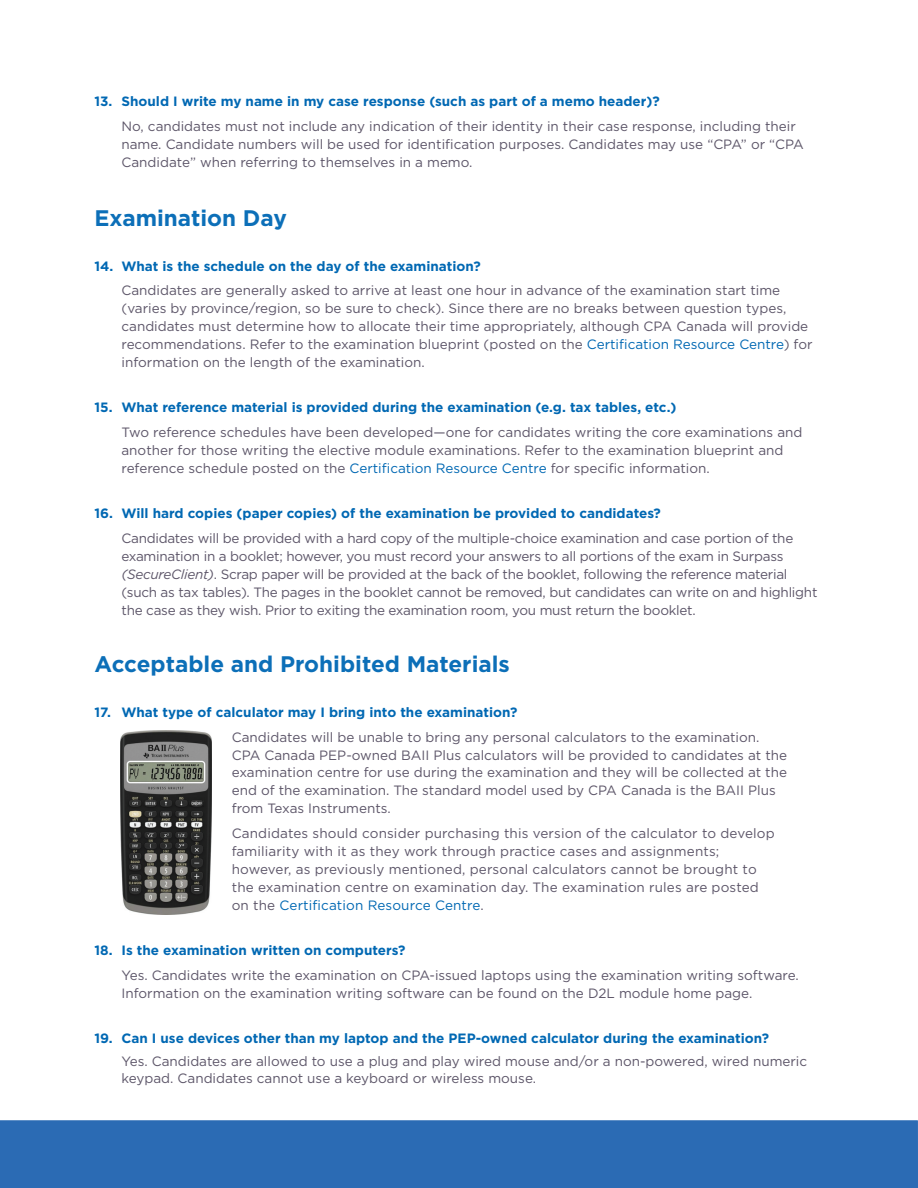
<style>
.page{position:relative;width:918px;height:1188px;background:#fff}
.page>*{position:absolute;margin:0;border:0;box-sizing:border-box;transform-origin:0 0}
.t1{font:700 22.5px "Gotham";color:#0c6fb8}
.t2{font:13.5px/18px "Gotham";color:#5d5669}
.t3{font:13.5px/18px "Gotham";letter-spacing:-.02em;color:#5d5669}
.t4{font:700 13.5px "Gotham";color:#0168b3}
.s1{color:#0168b3}
.s2{font-style:italic}
</style>
<div class="page">
<div style="left:0;top:1120px;width:918px;height:68px;background:#2b6bb4"></div>
<img style="left:121px;top:730px;width:91px;height:184px">
<p class="t4" style="left:94px;top:93px;width:567px">13. Should I write my name in my case response (such as part of a memo header)?</p>
<p class="t2" style="left:122px;top:117px;width:684px">No, candidates must not include any indication of their identity in their case response, including their name. Candidate numbers will be used for identification purposes. Candidates may use “CPA” or “CPA<br>Candidate” when referring to themselves in a memo.</p>
<h1 class="t1" style="left:94px;top:203px;width:194px">Examination Day</h1>
<p class="t4" style="left:94px;top:257px;width:388px">14. What is the schedule on the day of the examination?</p>
<p class="t2" style="left:122px;top:281px;width:693px">Candidates are generally asked to arrive at least one hour in advance of the examination start time (varies by province/region, so be sure to check). Since there are no breaks between question types, candidates must determine how to allocate their time appropriately, although CPA Canada will provide recommendations. Refer to the examination blueprint (posted on the <span class="s1">Certification Resource Centre</span>) for information on the length of the examination.</p>
<p class="t4" style="left:94px;top:399px;width:584px">15. What reference material is provided during the examination (e.g. tax tables, etc.)</p>
<p class="t2" style="left:122px;top:423px;width:682px">Two reference schedules have been developed—one for candidates writing the core examinations and another for those writing the elective module examinations. Refer to the examination blueprint and reference schedule posted on the <span class="s1">Certification Resource Centre</span> for specific information.</p>
<p class="t4" style="left:94px;top:504px;width:568px">16. Will hard copies (paper copies) of the examination be provided to candidates?</p>
<p class="t3" style="left:122px;top:529px;width:697px">Candidates will be provided with a hard copy of the multiple-choice examination and case portion of the examination in a booklet; however, you must record your answers to all portions of the exam in Surpass <span class="s2">(SecureClient)</span>. Scrap paper will be provided at the back of the booklet, following the reference material (such as tax tables). The pages in the booklet cannot be removed, but candidates can write on and highlight the case as they wish. Prior to exiting the examination room, you must return the booklet.</p>
<h1 class="t1" style="left:94px;top:649px;width:417px">Acceptable and Prohibited Materials</h1>
<p class="t4" style="left:94px;top:703px;width:424px">17. What type of calculator may I bring into the examination?</p>
<p class="t2" style="left:232px;top:727px;width:557px">Candidates will be unable to bring any personal calculators to the examination.<br>CPA Canada PEP-owned BAII Plus calculators will be provided to candidates at the examination centre for use during the examination and they will be collected at the end of the examination. The standard model used by CPA Canada is the BAII Plus from Texas Instruments.</p>
<p class="t2" style="left:232px;top:824px;width:544px">Candidates should consider purchasing this version of the calculator to develop familiarity with it as they work through practice cases and assignments; however, as previously mentioned, personal calculators cannot be brought to the examination centre on examination day. The examination rules are posted on the <span class="s1">Certification Resource Centre</span>.</p>
<p class="t4" style="left:94px;top:941px;width:312px">18. Is the examination written on computers?</p>
<p class="t2" style="left:122px;top:966px;width:679px">Yes. Candidates write the examination on CPA-issued laptops using the examination writing software.<br>Information on the examination writing software can be found on the D2L module home page.</p>
<p class="t4" style="left:94px;top:1029px;width:676px">19. Can I use devices other than my laptop and the PEP-owned calculator during the examination?</p>
<p class="t2" style="left:122px;top:1053px;width:687px;line-height:16.5px">Yes. Candidates are allowed to use a plug and play wired mouse and/or a non-powered, wired numeric keypad. Candidates cannot use a keyboard or wireless mouse.</p>
</div>
